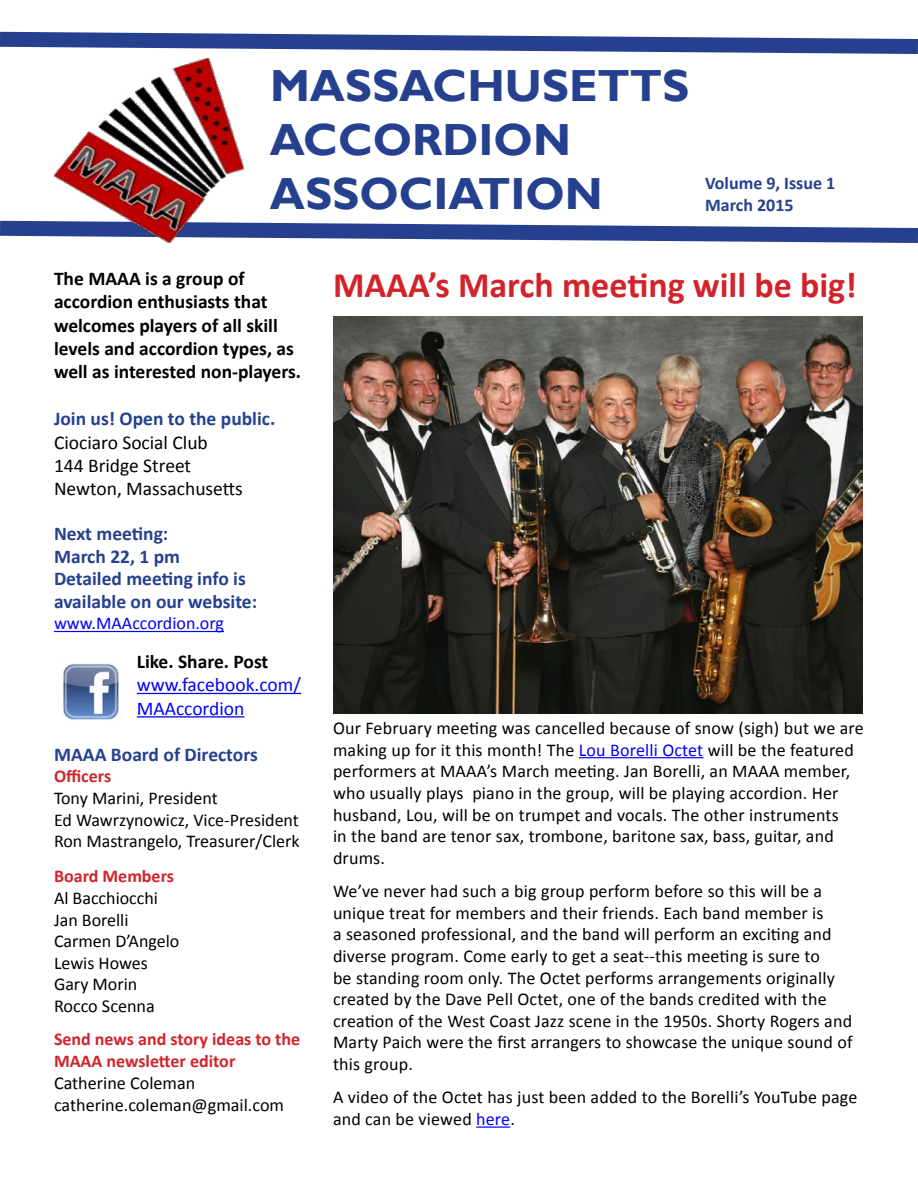
<style>
.page{position:relative;width:918px;height:1188px;background:#fff}
.page>*{position:absolute;margin:0;border:0;box-sizing:border-box;transform-origin:0 0}
.t1{font:700 45px/54px "Gill Sans";color:#25408f}
.t2{font:700 36px "Calibri";color:#d2232a}
.t3{font:700 19.5px/23.4px "Calibri";color:#000}
.t4{font:700 19.5px/22.5px "Calibri";color:#25408f}
.t5{font:19.5px/23.4px "Calibri";color:#000}
.t6{font:19.5px/23.4px "Calibri";color:#00f}
.t7{font:18.15px/21.8px "Calibri";color:#000}
.t8{font:18px/21.6px "Calibri";letter-spacing:.01em;color:#000}
.t9{font:700 18px/21.8px "Calibri";color:#d2232a}
.t10{font:700 18px/21.6px "Calibri";color:#25408f}
.t11{font:18px "Calibri";color:#00f}
.s1{color:#00f}
</style>
<div class="page">
<hr style="left:54px;top:631px;width:170px;height:1px;background:#00f">
<hr style="left:137px;top:693px;width:164px;height:1px;background:#00f">
<hr style="left:137px;top:716px;width:107px;height:2px;background:#00f">
<svg style="left:0;top:220px;width:918px;height:23px"></svg>
<svg style="left:0;top:31px;width:918px;height:23px"></svg>
<img style="left:54px;top:58px;width:190px;height:184px">
<img style="left:63px;top:663px;width:56px;height:57px">
<hr style="left:579px;top:757px;width:125px;height:1px;background:#00f">
<hr style="left:476px;top:1127px;width:34px;height:1px;background:#00f">
<img style="left:333px;top:316px;width:529px;height:397px">
<h1 class="t1" style="left:270px;top:60px;width:421px">MASSACHUSETTS<br>ACCORDION<br>ASSOCIATION</h1>
<p class="t10" style="left:705px;top:173px;width:132px">Volume 9, Issue 1<br>March 2015</p>
<p class="t3" style="left:54px;top:267px;width:249px">The MAAA is a group of accordion enthusiasts that welcomes players of all skill levels and accordion types, as well as interested non-players.</p>
<p class="t4" style="left:54px;top:407px;width:223px">Join us! Open to the public.</p>
<p class="t5" style="left:54px;top:430px;width:190px">Ciociaro Social Club<br>144 Bridge Street<br>Newton, Massachusetts</p>
<p class="t4" style="left:54px;top:523px;width:205px">Next meeting:<br>March 22, 1 pm<br>Detailed meeting info is available on our website:</p>
<p class="t11" style="left:54px;top:612px;width:172px">www.MAAccordion.org</p>
<p class="t3" style="left:137px;top:650px;width:133px">Like. Share. Post</p>
<p class="t6" style="left:137px;top:673px;width:166px">www.facebook.com/<br>MAAccordion</p>
<p class="t4" style="left:54px;top:744px;width:205px">MAAA Board of Directors</p>
<p class="t9" style="left:54px;top:766px;width:59px">Officers</p>
<p class="t8" style="left:54px;top:787px;width:247px">Tony Marini, President<br>Ed Wawrzynowicz, Vice-President<br>Ron Mastrangelo, Treasurer/Clerk</p>
<p class="t9" style="left:54px;top:866px;width:122px">Board Members</p>
<p class="t8" style="left:54px;top:887px;width:127px">Al Bacchiocchi<br>Jan Borelli<br>Carmen D’Angelo<br>Lewis Howes<br>Gary Morin</p>
<p class="t7" style="left:54px;top:995px;width:102px">Rocco Scenna</p>
<p class="t9" style="left:54px;top:1028px;width:248px">Send news and story ideas to the<br>MAAA newsletter editor</p>
<p class="t7" style="left:54px;top:1072px;width:232px">Catherine Coleman catherine.coleman@gmail.com</p>
<h2 class="t2" style="left:333px;top:262px;width:526px">MAAA’s March meeting will be big!</h2>
<p class="t8" style="left:333px;top:717px;width:532px">Our February meeting was cancelled because of snow (sigh) but we are making up for it this month! The <span class="s1">Lou Borelli Octet</span> will be the featured performers at MAAA’s March meeting. Jan Borelli, an MAAA member, who usually plays piano in the group, will be playing accordion. Her husband, Lou, will be on trumpet and vocals. The other instruments<br>in the band are tenor sax, trombone, baritone sax, bass, guitar, and drums.</p>
<p class="t8" style="left:333px;top:880px;width:521px">We’ve never had such a big group perform before so this will be a unique treat for members and their friends. Each band member is<br>a seasoned professional, and the band will perform an exciting and diverse program. Come early to get a seat--this meeting is sure to<br>be standing room only. The Octet performs arrangements originally created by the Dave Pell Octet, one of the bands credited with the creation of the West Coast Jazz scene in the 1950s. Shorty Rogers and Marty Paich were the first arrangers to showcase the unique sound of this group.</p>
<p class="t8" style="left:333px;top:1087px;width:526px">A video of the Octet has just been added to the Borelli’s YouTube page and can be viewed <span class="s1">here</span>.</p>
</div>
